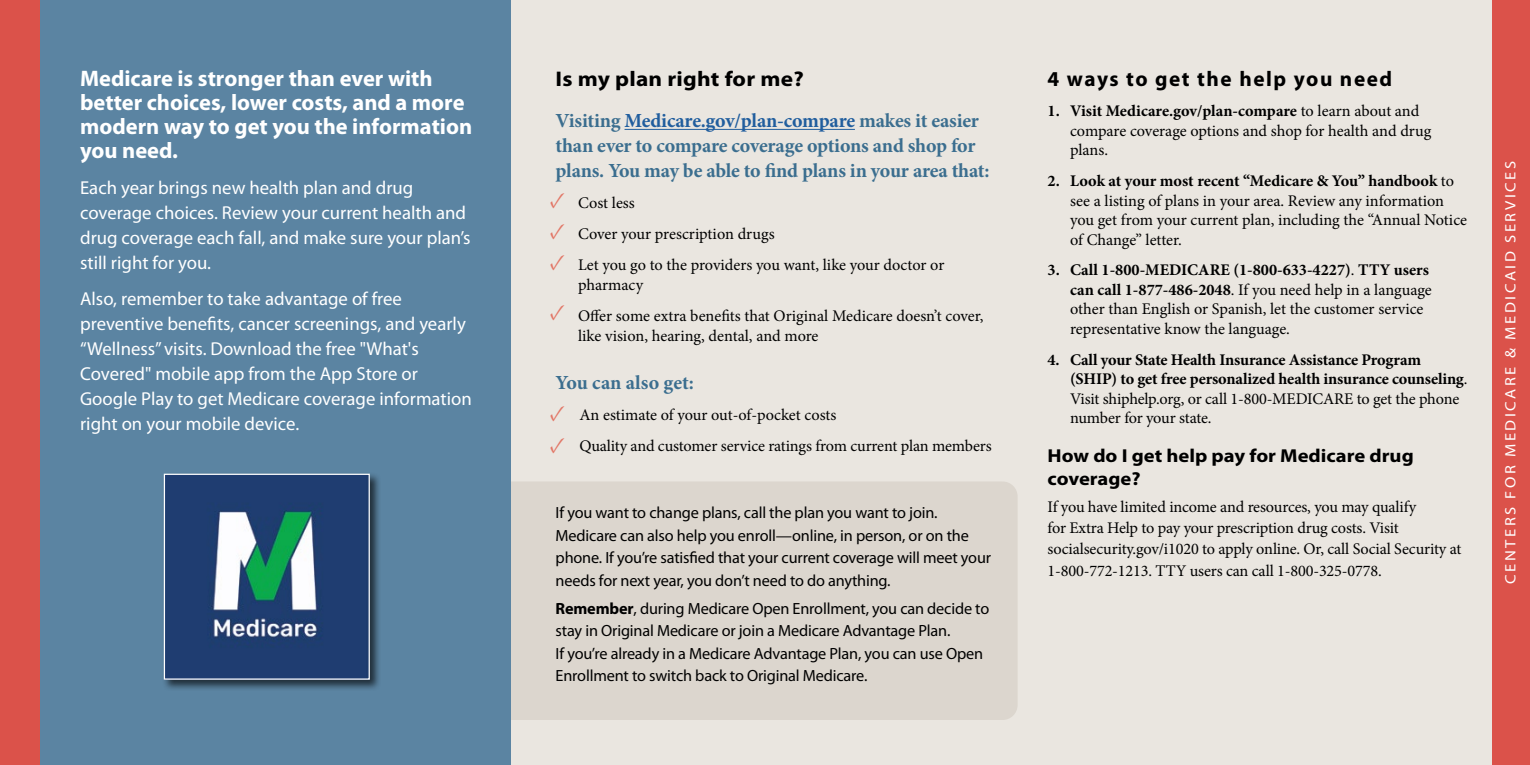
<style>
.page{position:relative;width:1530px;height:765px;background:#eae6e0}
.page>*{position:absolute;margin:0;border:0;box-sizing:border-box;transform-origin:0 0}
.t1{font:700 22.5px/23.8px "Myriad Pro";color:#fff}
.t2{font:700 22.5px/30.9px "Minion Pro";color:#e27767;text-align:justify}
.Checkbox{font:700 21.25px "Myriad Pro";letter-spacing:.06em;color:#000}
.Checkbox-2{font:700 21.25px "Myriad Pro";letter-spacing:.01em;color:#000;scale:1.1 1}
.t3{font:700 20px/25px "Minion Pro";letter-spacing:-.015em;color:#3b6e8f}
.t4{font:18.75px/25px "Myriad Pro";color:#fff}
.Text{font:700 18.75px/22.5px "Myriad Pro";color:#000;scale:1.1 1}
.Text-2{font:16.25px/19.5px "Minion Pro";letter-spacing:-.01em;color:#000}
.Text-3{font:16.25px/22.5px "Myriad Pro";letter-spacing:-.01em;color:#000}
.Text-4{font:700 16.25px/19.5px "Minion Pro";letter-spacing:-.01em;color:#000}
.Checkbox-3{font:16.25px/19.5px "Minion Pro";letter-spacing:-.005em;color:#000}
.t5{font:15px "Myriad Pro";letter-spacing:.15em;color:#fff;scale:1.1 1}
.s1{color:#215e9e}
.s2{font-weight:700}
.s3{font-weight:400}
</style>
<div class="page">
<div style="left:479px;top:481px;width:539px;height:239px;background:#dcd6ce;border-radius:15px"></div>
<div style="left:0;top:0;width:510px;height:765px;background:#5b84a2"></div>
<div style="left:1492px;top:0;width:38px;height:765px;background:#db524a"></div>
<div style="left:0;top:0;width:40px;height:765px;background:#db524a"></div>
<hr style="left:625px;top:129px;width:230px;height:1px;background:#215e9e">
<div style="left:162px;top:472px;width:219px;height:219px;background:#000;opacity:.65"></div>
<img style="left:166px;top:476px;width:202px;height:202px">
<div style="left:164px;top:474px;width:206px;height:206px;border:1px solid #fff"></div>
<h1 class="t1" style="left:80px;top:67px;width:394px">Medicare is stronger than ever with better choices, lower costs, and a more modern way to get you the information you need.</h1>
<h1 class="t4" style="left:80px;top:175px;width:392px">Each year brings new health plan and drug coverage choices. Review your current health and drug coverage each fall, and make sure your plan’s still right for you.</h1>
<h1 class="t4" style="left:80px;top:286px;width:393px">Also, remember to take advantage of free preventive benefits, cancer screenings, and yearly “Wellness” visits. Download the free "What's Covered" mobile app from the App Store or Google Play to get Medicare coverage information right on your mobile device.</h1>
<h1 class="Checkbox-2" style="left:556px;top:66px;width:227px">Is my plan right for me?</h1>
<h1 class="t3" style="left:556px;top:108px;width:435px">Visiting <span class="s1">Medicare.gov/plan-compare</span> makes it easier than ever to compare coverage options and shop for plans. You may be able to find plans in your area that:</h1>
<h2 class="Text-2" style="left:578px;top:193px;width:58px">Cost less</h2>
<h2 class="Text-2" style="left:578px;top:224px;width:198px">Cover your prescription drugs</h2>
<h2 class="Text-2" style="left:578px;top:255px;width:368px;line-height:20px">Let you go to the providers you want, like your doctor or pharmacy</h2>
<h2 class="Text-2" style="left:578px;top:306px;width:407px;line-height:20px">Offer some extra benefits that Original Medicare doesn’t cover, like vision, hearing, dental, and more</h2>
<h1 class="t3" style="left:556px;top:370px;width:140px">You can also get:</h1>
<h2 class="Text-2" style="left:579px;top:405px;width:259px">An estimate of your out-of-pocket costs</h2>
<h2 class="Text-2" style="left:579px;top:436px;width:414px">Quality and customer service ratings from current plan members</h2>
<h1 class="t2" style="left:550px;top:184px;width:17px">• • •</h1>
<h1 class="t2" style="left:550px;top:296px;width:17px">•</h1>
<h1 class="t2" style="left:550px;top:396px;width:17px;line-height:32.5px">• •</h1>
<h2 class="Text-3" style="left:556px;top:501px;width:437px">If you want to change plans, call the plan you want to join.<br>Medicare can also help you enroll—online, in person, or on the phone. If you’re satisfied that your current coverage will meet your needs for next year, you don’t need to do anything.</h2>
<h2 class="Text-3" style="left:556px;top:597px;width:435px"><span class="s2">Remember</span>, during Medicare Open Enrollment, you can decide to stay in Original Medicare or join a Medicare Advantage Plan.<br>If you’re already in a Medicare Advantage Plan, you can use Open Enrollment to switch back to Original Medicare.</h2>
<h2 class="Checkbox" style="left:1048px;top:66px;width:346px">4 ways to get the help you need</h2>
<h2 class="Text-2" style="left:1070px;top:101px;width:363px;text-indent:-22px"><span class="s2">1. Visit Medicare.gov/plan-compare</span> to learn about and compare coverage options and shop for health and drug plans.</h2>
<h2 class="Text-2" style="left:1070px;top:171px;width:399px;text-indent:-22px"><span class="s2">2. Look at your most recent “Medicare &amp; You” handbook</span> to see a listing of plans in your area. Review any information you get from your current plan, including the “Annual Notice of Change” letter.</h2>
<h2 class="Checkbox-3" style="left:1070px;top:260px;width:363px;text-indent:-22px"><span class="s2">3. Call 1-800-MEDICARE (1-800-633-4227)</span>. <span class="s2">TTY users can call 1-877-486-2048</span>. If you need help in a language other than English or Spanish, let the customer service representative know the language.</h2>
<h2 class="Text-4" style="left:1070px;top:349px;width:399px;text-indent:-22px">4. Call your State Health Insurance Assistance Program (SHIP) to get free personalized health insurance counseling<span class="s3">.<br>Visit shiphelp.org, or call 1‑800‑MEDICARE to get the phone number for your state.</span></h2>
<h2 class="Text" style="left:1048px;top:445px;width:334px">How do I get help pay for Medicare drug coverage?</h2>
<h2 class="Text-2" style="left:1048px;top:496px;width:415px;line-height:21.2px">If you have limited income and resources, you may qualify<br>for Extra Help to pay your prescription drug costs. Visit socialsecurity.gov/i1020 to apply online. Or, call Social Security at 1-800-772-1213. TTY users can call 1-800-325-0778.</h2>
<p class="t5" style="left:1501px;top:584px;width:386px;rotate:-90deg">CENTERS FOR MEDICARE &amp; MEDICAID SERVICES</p>
</div>
